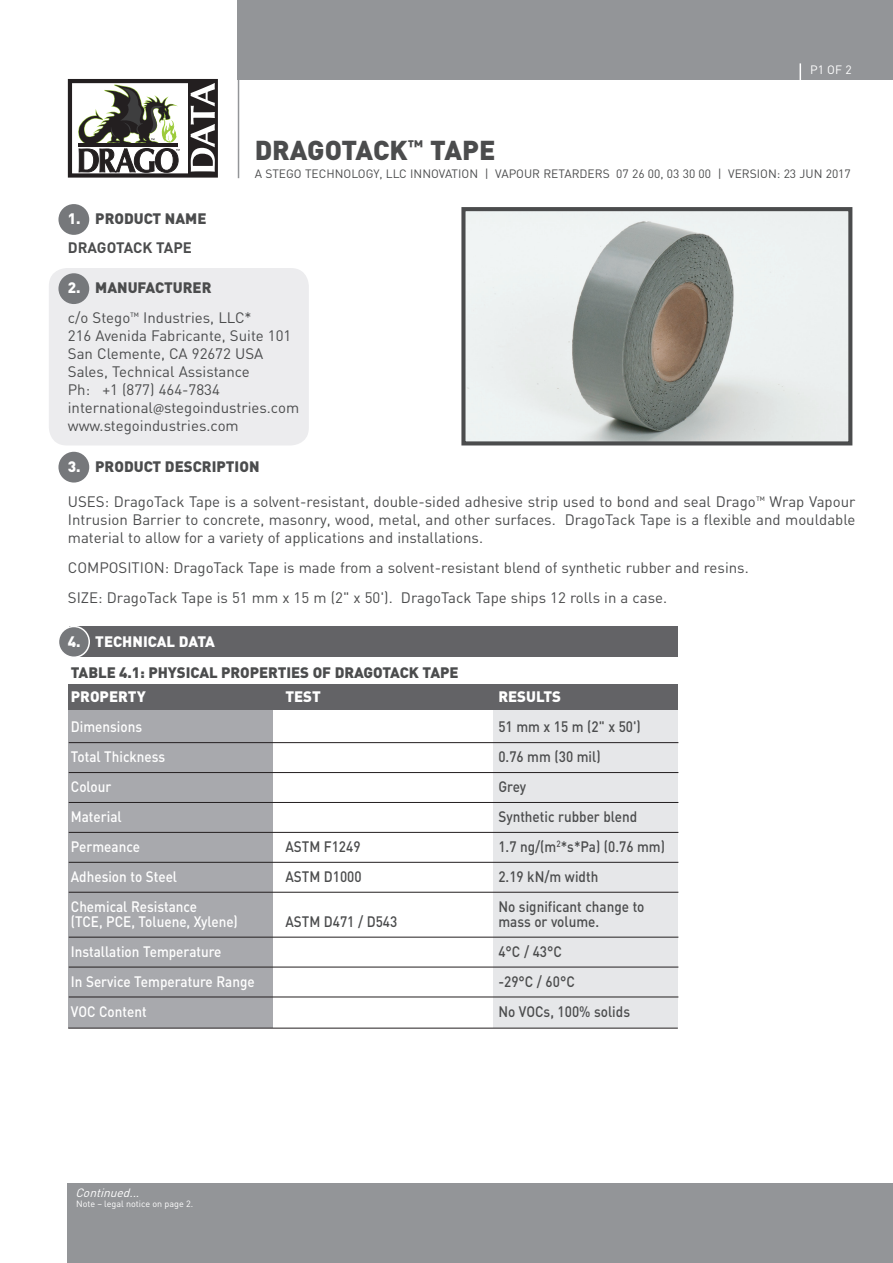
<style>
.page{position:relative;width:893px;height:1263px;background:#fff}
.page>*{position:absolute;margin:0;border:0;box-sizing:border-box;transform-origin:0 0}
.t1{font:900 27px "DIN";color:#4b4c4d}
.t2{font:15px/18px "DIN";color:#4b4c4d;text-align:justify}
.t3{font:500 15px "DIN";color:#4b4c4d;scale:.9 1}
.t4{font:500 15px "DIN";color:#fff;scale:.9 1}
.t5{font:900 15px "DIN";letter-spacing:-.005em;color:#4b4c4d}
.t6{font:900 15px "DIN";color:#fff}
.t7{font:700 15px "DIN";color:#4b4c4d}
.t8{font:12px "DIN";color:#4b4c4d}
.t9{font:italic 12px "DIN";color:#fff}
.t10{font:12px "DIN";color:#fff}
.t11{font:9px "DIN";color:#fff}
.s1{color:#fff}
.s2{font-family:"Myriad Pro"}
</style>
<div class="page">
<div style="left:493px;top:709px;width:185px;height:319px;background:#e6e7e9"></div>
<div style="left:238px;top:0;width:655px;height:80px;background:#939598"></div>
<hr style="left:238px;top:0;width:1px;height:178px;background:#939598">
<svg style="left:799px;top:63px;width:2px;height:17px"></svg>
<svg style="left:188px;top:84px;width:25px;height:89px"></svg>
<div style="left:68px;top:79px;width:150px;height:99px;border:4px solid #231f20"></div>
<svg style="left:191px;top:83px;width:24px;height:89px"></svg>
<svg style="left:78px;top:84px;width:102px;height:89px"></svg>
<div style="left:49px;top:268px;width:260px;height:177px;background:#ececee;border-radius:18px"></div>
<div style="left:68px;top:709px;width:205px;height:319px;background:#a8a9ad"></div>
<div style="left:68px;top:684px;width:610px;height:25px;background:#636366"></div>
<div style="left:70px;top:626px;width:608px;height:31px;background:#636366"></div>
<div style="left:58px;top:626px;width:31px;height:31px;background:#76787b;border-radius:50%"></div>
<div style="left:58px;top:626px;width:32px;height:32px;border:2px solid #fff;border-radius:50%"></div>
<div style="left:58px;top:452px;width:31px;height:30px;background:#76787b;border-radius:50%"></div>
<div style="left:58px;top:273px;width:31px;height:31px;background:#76787b;border-radius:50%"></div>
<div style="left:58px;top:204px;width:31px;height:31px;background:#76787b;border-radius:50%"></div>
<img style="left:466px;top:212px;width:381px;height:228px">
<div style="left:461px;top:207px;width:391px;height:238px;border:4px solid #4b4c4d"></div>
<hr style="left:69px;top:742px;width:609px;height:1px;background:#231f20">
<hr style="left:69px;top:772px;width:609px;height:1px;background:#231f20">
<hr style="left:69px;top:802px;width:609px;height:1px;background:#231f20">
<hr style="left:69px;top:832px;width:609px;height:1px;background:#231f20">
<hr style="left:69px;top:862px;width:609px;height:1px;background:#231f20">
<hr style="left:69px;top:892px;width:609px;height:1px;background:#231f20">
<hr style="left:69px;top:937px;width:609px;height:1px;background:#231f20">
<hr style="left:69px;top:967px;width:609px;height:1px;background:#231f20">
<hr style="left:69px;top:997px;width:609px;height:1px;background:#231f20">
<div style="left:68px;top:1183px;width:825px;height:80px;background:#939598"></div>
<hr style="left:68px;top:1028px;width:610px;height:1px;background:#231f20">
<p class="t10" style="left:810px;top:62px;width:43px">P1 OF 2</p>
<p class="t1" style="left:255px;top:132px;width:242px">DRAGOTACK<sup>™</sup> TAPE</p>
<p class="t8" style="left:255px;top:166px;width:598px">A STEGO TECHNOLOGY, LLC INNOVATION | VAPOUR RETARDERS 07 26 00, 03 30 00 | VERSION: 23 JUN 2017</p>
<p class="t5" style="left:68px;top:209px;width:140px"><span class="s1">1.</span> PRODUCT NAME</p>
<p class="t7" style="left:68px;top:238px;width:126px">DRAGOTACK TAPE</p>
<p class="t5" style="left:68px;top:278px;width:145px"><span class="s1">2.</span> MANUFACTURER</p>
<p class="t2" style="left:68px;top:309px;width:185px">c/o Stego<sup>™</sup> Industries, LLC*</p>
<p class="t2" style="left:68px;top:327px;width:225px">216 Avenida Fabricante, Suite 101</p>
<p class="t2" style="left:68px;top:345px;width:197px">San Clemente, CA 92672 USA</p>
<p class="t2" style="left:68px;top:363px;width:184px">Sales, Technical Assistance</p>
<p class="t2" style="left:68px;top:381px;width:154px">Ph: +1 (877) 464-7834</p>
<p class="t2" style="left:68px;top:399px;width:233px">international<span class="s2">@</span>stegoindustries.com</p>
<p class="t2" style="left:68px;top:417px;width:172px">www.stegoindustries.com</p>
<p class="t5" style="left:68px;top:456px;width:193px"><span class="s1">3.</span> PRODUCT DESCRIPTION</p>
<p class="t2" style="left:68px;top:493px;width:789px">USES: DragoTack Tape is a solvent-resistant, double-sided adhesive strip used to bond and seal Drago<sup>™</sup> Wrap Vapour Intrusion Barrier to concrete, masonry, wood, metal, and other surfaces. DragoTack Tape is a flexible and mouldable material to allow for a variety of applications and installations.</p>
<p class="t2" style="left:68px;top:559px;width:682px">COMPOSITION: DragoTack Tape is made from a solvent-resistant blend of synthetic rubber and resins.</p>
<p class="t2" style="left:68px;top:589px;width:601px">SIZE: DragoTack Tape is 51 mm x 15 m (2" x 50'). DragoTack Tape ships 12 rolls in a case.</p>
<p class="t6" style="left:68px;top:631px;width:149px">4. TECHNICAL DATA</p>
<p class="t5" style="left:71px;top:662px;width:389px">TABLE 4.1: PHYSICAL PROPERTIES OF DRAGOTACK TAPE</p>
<p class="t6" style="left:71px;top:686px;width:76px">PROPERTY</p>
<p class="t6" style="left:285px;top:686px;width:37px">TEST</p>
<p class="t6" style="left:498px;top:686px;width:64px">RESULTS</p>
<p class="t4" style="left:71px;top:716px;width:81px">Dimensions</p>
<p class="t3" style="left:498px;top:716px;width:160px">51 mm x 15 m (2" x 50')</p>
<p class="t4" style="left:71px;top:746px;width:106px">Total Thickness</p>
<p class="t3" style="left:498px;top:746px;width:115px">0.76 mm (30 mil)</p>
<p class="t4" style="left:71px;top:776px;width:46px">Colour</p>
<p class="t3" style="left:498px;top:776px;width:32px">Grey</p>
<p class="t4" style="left:71px;top:806px;width:58px">Material</p>
<p class="t3" style="left:498px;top:806px;width:156px">Synthetic rubber blend</p>
<p class="t4" style="left:71px;top:836px;width:78px">Permeance</p>
<p class="t3" style="left:285px;top:836px;width:85px">ASTM F1249</p>
<p class="t3" style="left:498px;top:836px;width:187px">1.7 ng/(m<sup>2</sup>*s*Pa) (0.76 mm)</p>
<p class="t4" style="left:71px;top:866px;width:120px">Adhesion to Steel</p>
<p class="t3" style="left:285px;top:866px;width:86px">ASTM D1000</p>
<p class="t3" style="left:498px;top:866px;width:113px">2.19 kN/m width</p>
<p class="t4" style="left:71px;top:896px;width:142px">Chemical Resistance</p>
<p class="t3" style="left:498px;top:896px;width:164px">No significant change to</p>
<p class="t4" style="left:71px;top:911px;width:187px">(TCE, PCE, Toluene, Xylene)</p>
<p class="t3" style="left:285px;top:911px;width:126px">ASTM D471 / D543</p>
<p class="t3" style="left:498px;top:911px;width:114px">mass or volume.</p>
<p class="t4" style="left:71px;top:941px;width:169px">Installation Temperature</p>
<p class="t3" style="left:498px;top:941px;width:72px">4°C / 43°C</p>
<p class="t4" style="left:71px;top:971px;width:206px">In Service Temperature Range</p>
<p class="t3" style="left:498px;top:971px;width:86px">-29°C / 60°C</p>
<p class="t4" style="left:71px;top:1001px;width:86px">VOC Content</p>
<p class="t3" style="left:498px;top:1001px;width:148px">No VOCs, 100% solids</p>
<p class="t9" style="left:75px;top:1185px;width:69px">Continued...</p>
<p class="t11" style="left:76px;top:1198px;width:119px">Note – legal notice on page 2.</p>
</div>
